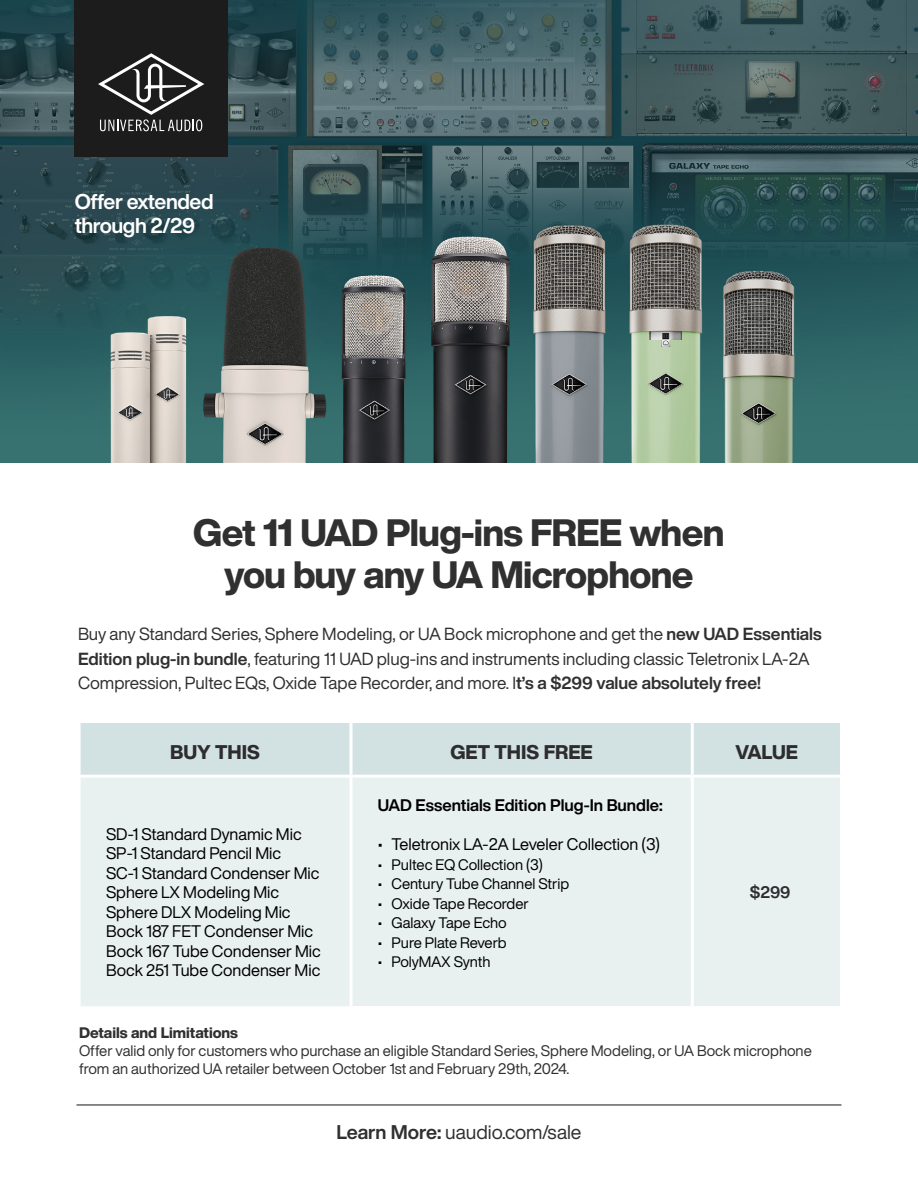
<style>
.page{position:relative;width:918px;height:1188px;background:#fff}
.page>*{position:absolute;margin:0;border:0;box-sizing:border-box;transform-origin:0 0}
.t1{font:800 37.5px/42px "Helvetica Now Display";letter-spacing:-.02em;color:#313031;text-align:center}
.t2{font:700 21px/24px "Helvetica Now Display";letter-spacing:-.02em;color:#fff}
.t3{font:19.5px "Helvetica Now Display";color:#313031}
.t4{font:800 19.5px "Helvetica Now Display";color:#2d2d30}
.t5{font:17.25px/24.6px "Helvetica Now Display";color:#313031}
.t6{font:16.5px/19.5px "Helvetica Now Display";color:#000}
.t7{font:700 16.5px "Helvetica Now Display";color:#000}
.t8{font:700 16.5px "Helvetica Now Display";color:#2d2d30}
.t9{font:15px/18px "Helvetica Now Display";color:#313031}
.t10{font:15px "Helvetica Now Display";color:#000}
.t11{font:800 15px "Helvetica Now Display";color:#313031}
.s1{font-weight:700}
</style>
<div class="page">
<hr style="left:76px;top:1104px;width:766px;height:2px;background:#313031">
<div style="left:81px;top:723px;width:759px;height:52px;background:#d2e1e2"></div>
<div style="left:81px;top:778px;width:759px;height:228px;background:#e9f0f0"></div>
<hr style="left:350px;top:723px;width:2px;height:52px;background:#fff">
<hr style="left:691px;top:723px;width:3px;height:52px;background:#fff">
<hr style="left:350px;top:778px;width:2px;height:228px;background:#fff">
<hr style="left:691px;top:778px;width:3px;height:228px;background:#fff">
<img style="left:0;top:0;width:918px;height:462px">
<div style="left:75px;top:0;width:153px;height:156px;background:#1c1c1c"></div>
<svg style="left:98px;top:53px;width:106px;height:78px"></svg>
<p class="t2" style="left:75px;top:190px;width:140px">Offer extended through 2/29</p>
<h1 class="t1" style="left:193px;top:512px;width:533px">Get 11 UAD Plug-ins FREE when you buy any UA Microphone</h1>
<p class="t5" style="left:78px;top:622px;width:745px">Buy any Standard Series, Sphere Modeling, or UA Bock microphone and get the <span class="s1">new UAD Essentials<br>Edition plug-in bundle</span>, featuring 11 UAD plug-ins and instruments including classic Teletronix LA-2A<br>Compression, Pultec EQs, Oxide Tape Recorder, and more. I<span class="s1">t’s a $299 value absolutely free!</span></p>
<p class="t4" style="left:170px;top:739px;width:91px">BUY THIS</p>
<p class="t4" style="left:450px;top:739px;width:144px">GET THIS FREE</p>
<p class="t4" style="left:736px;top:739px;width:64px">VALUE</p>
<p class="t6" style="left:106px;top:824px;width:216px">SD-1 Standard Dynamic Mic<br>SP-1 Standard Pencil Mic<br>SC-1 Standard Condenser Mic<br>Sphere LX Modeling Mic<br>Sphere DLX Modeling Mic<br>Bock 187 FET Condenser Mic<br>Bock 167 Tube Condenser Mic<br>Bock 251 Tube Condenser Mic</p>
<p class="t7" style="left:378px;top:794px;width:286px">UAD Essentials Edition Plug-In Bundle:</p>
<p class="t6" style="left:378px;top:835px;width:284px">• Teletronix LA-2A Leveler Collection (3)</p>
<p class="t10" style="left:378px;top:854px;width:166px">• Pultec EQ Collection (3)</p>
<p class="t10" style="left:378px;top:874px;width:193px">• Century Tube Channel Strip</p>
<p class="t10" style="left:378px;top:893px;width:152px">• Oxide Tape Recorder</p>
<p class="t10" style="left:378px;top:913px;width:130px">• Galaxy Tape Echo</p>
<p class="t10" style="left:378px;top:932px;width:130px">• Pure Plate Reverb</p>
<p class="t10" style="left:378px;top:952px;width:114px">• PolyMAX Synth</p>
<p class="t8" style="left:750px;top:881px;width:42px">$299</p>
<p class="t11" style="left:79px;top:1022px;width:161px">Details and Limitations</p>
<p class="t9" style="left:79px;top:1042px;width:734px">Offer valid only for customers who purchase an eligible Standard Series, Sphere Modeling, or UA Bock microphone from an authorized UA retailer between October 1st and February 29th, 2024.</p>
<p class="t3" style="left:336px;top:1119px;width:247px"><span class="s1">Learn More:</span> uaudio.com/sale</p>
</div>
